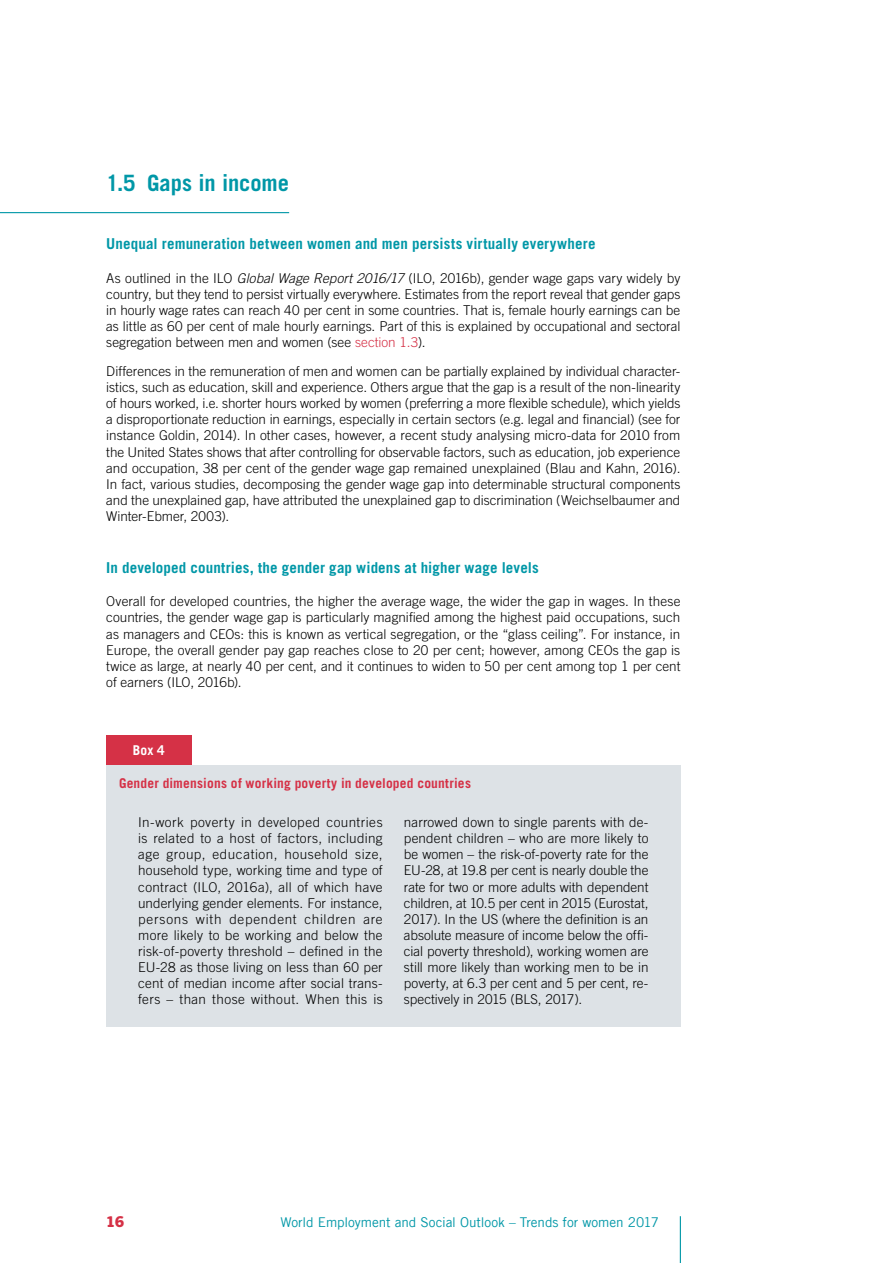
<style>
.page{position:relative;width:893px;height:1263px;background:#fff}
.page>*{position:absolute;margin:0;border:0;box-sizing:border-box;transform-origin:0 0}
.B_w{font:700 22.5px "Trade Gothic LT Com";color:#0097a7}
.Cuite_w{font:700 15px "Trade Gothic LT Com";letter-spacing:.01em;color:#0097a7}
.C_w{font:700 15px "Trade Gothic LT Com";letter-spacing:.01em;color:#0097a7}
.t1{font:800 15px "Trade Gothic Next SR Pro";color:#d53146}
.text_w{font:300 13.5px/16.2px "Trade Gothic LT Com";color:#000;text-align:justify}
.box_w{font:300 13.5px/16.2px "Trade Gothic LT Com";letter-spacing:.01em;color:#000;text-align:justify}
.box_titre_w{font:700 13.5px "Trade Gothic LT Com";letter-spacing:.015em;color:#d53146}
.t2{font:13.5px "Trade Gothic LT Com";letter-spacing:-.005em;color:#0097a7}
.t3{font:700 13.5px "Trade Gothic LT Com";color:#fff}
.s1{font-style:italic}
.s2{color:#d53146}
</style>
<div class="page">
<hr style="left:680px;top:1216px;width:1px;height:47px;background:#0097a7">
<hr style="left:0;top:212px;width:289px;height:1px;background:#0097a7">
<div style="left:106px;top:765px;width:574px;height:261px;background:#dde2e6"></div>
<div style="left:106px;top:735px;width:85px;height:30px;background:#d53146"></div>
<p class="B_w" style="left:106px;top:169px;width:184px">1.5 Gaps in income</p>
<p class="Cuite_w" style="left:106px;top:235px;width:491px">Unequal remuneration between women and men persists virtually everywhere</p>
<p class="text_w" style="left:106px;top:269px;width:576px">As outlined in the ILO <span class="s1">Global Wage Report 2016/17</span> (ILO, 2016b), gender wage gaps vary widely by country, but they tend to persist virtually everywhere. Estimates from the report reveal that gender gaps in hourly wage rates can reach 40 per cent in some countries. That is, female hourly earnings can be as little as 60 per cent of male hourly earnings. Part of this is explained by occupational and sectoral segregation between men and women (see <span class="s2">section 1.3</span>).</p>
<p class="text_w" style="left:106px;top:363px;width:576px">Differences in the remuneration of men and women can be partially explained by individual character&shy;istics, such as education, skill and experience. Others argue that the gap is a result of the non-linearity of hours worked, i.e. shorter hours worked by women (preferring a more flexible schedule), which yields a disproportionate reduction in earnings, especially in certain sectors (e.g. legal and financial) (see for instance Goldin, 2014). In other cases, however, a recent study analysing micro-data for 2010 from the United States shows that after controlling for observable factors, such as education, job experience and occupation, 38 per cent of the gender wage gap remained unexplained (Blau and Kahn, 2016).<br>In fact, various studies, decomposing the gender wage gap into determinable structural components and the unexplained gap, have attributed the unexplained gap to discrimination (Weichselbaumer and Winter-Ebmer, 2003).</p>
<p class="C_w" style="left:106px;top:558px;width:434px">In developed countries, the gender gap widens at higher wage levels</p>
<p class="text_w" style="left:106px;top:593px;width:576px">Overall for developed countries, the higher the average wage, the wider the gap in wages. In these countries, the gender wage gap is particularly magnified among the highest paid occupations, such as managers and CEOs: this is known as vertical segregation, or the “glass ceiling”. For instance, in Europe, the overall gender pay gap reaches close to 20 per cent; however, among CEOs the gap is twice as large, at nearly 40 per cent, and it continues to widen to 50 per cent among top 1 per cent of earners (ILO, 2016b).</p>
<p class="t3" style="left:133px;top:742px;width:33px">Box 4</p>
<p class="box_titre_w" style="left:119px;top:774px;width:353px">Gender dimensions of working poverty in developed countries</p>
<p class="box_w" style="left:138px;top:814px;width:246px">In-work poverty in developed countries is related to a host of factors, including age group, education, household size, household type, working time and type of contract (ILO, 2016a), all of which have underlying gender elements. For instance, persons with dependent children are more likely to be working and below the risk-of-poverty threshold – defined in the EU-28 as those living on less than 60 per cent of median income after social trans&shy;fers – than those without. When this is</p>
<p class="box_w" style="left:404px;top:814px;width:246px">narrowed down to single parents with de&shy;pendent children – who are more likely to be women – the risk-of-poverty rate for the EU-28, at 19.8 per cent is nearly double the rate for two or more adults with dependent children, at 10.5 per cent in 2015 (Eurostat, 2017). In the US (where the definition is an absolute measure of income below the offi&shy;cial poverty threshold), working women are still more likely than working men to be in poverty, at 6.3 per cent and 5 per cent, re&shy;spectively in 2015 (BLS, 2017).</p>
<p class="t1" style="left:106px;top:1211px;width:19px">16</p>
<p class="t2" style="left:280px;top:1214px;width:380px">World Employment and Social Outlook – Trends for women 2017</p>
</div>
